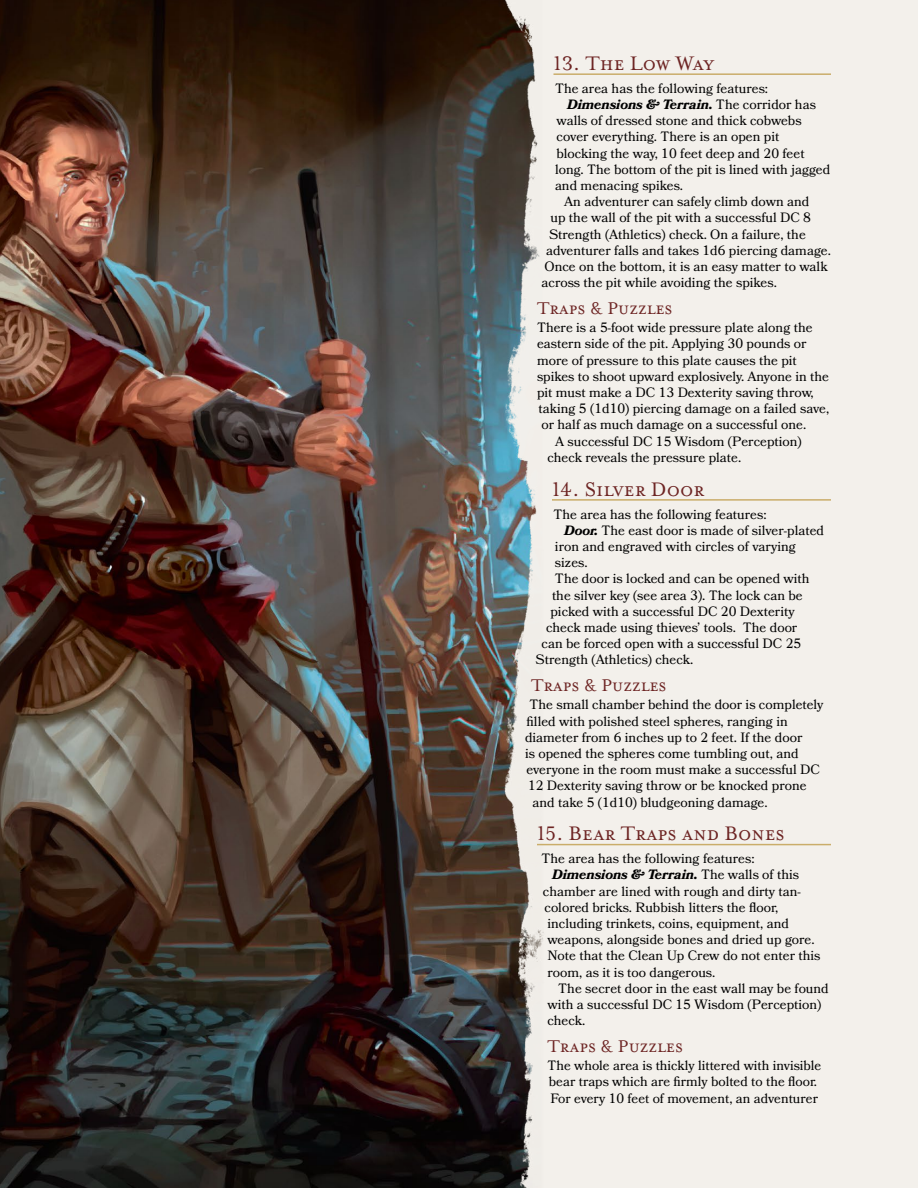
<style>
.page{position:relative;width:918px;height:1188px;background:#fff}
.page>*{position:absolute;margin:0;border:0;box-sizing:border-box;transform-origin:0 0}
.t1{font:22.5px "Mrs Eaves OT";color:#6d2423}
.t2{font:19.5px "Mrs Eaves OT";color:#6d2423}
.t3{font:13.5px/16.2px "Bookmania";color:#000}
.t4{font:italic 700 13.5px "Bookmania";color:#000}
.s1{font-weight:400;font-style:normal}
.s2{font-weight:700;font-style:italic}
</style>
<div class="page">
<img style="left:0;top:0;width:757px;height:1188px">
<hr style="left:554px;top:73px;width:277px;height:2px;background:#caad6a">
<hr style="left:552px;top:499px;width:279px;height:2px;background:#caad6a">
<hr style="left:537px;top:844px;width:294px;height:1px;background:#caad6a">
<h1 class="t1" style="left:554px;top:50px;width:162px">13. The Low Way</h1>
<p class="t3" style="left:555px;top:80px;width:215px">The area has the following features:</p>
<p class="t4" style="left:567px;top:97px;width:250px">Dimensions &amp; Terrain. <span class="s1">The corridor has</span></p>
<p class="t3" style="left:556px;top:113px;width:247px">walls of dressed stone and thick cobwebs</p>
<p class="t3" style="left:556px;top:129px;width:224px">cover everything. There is an open pit</p>
<p class="t3" style="left:556px;top:145px;width:250px">blocking the way, 10 feet deep and 20 feet</p>
<p class="t3" style="left:555px;top:161px;width:277px">long. The bottom of the pit is lined with jagged</p>
<p class="t3" style="left:555px;top:177px;width:130px">and menacing spikes.</p>
<p class="t3" style="left:564px;top:194px;width:247px">An adventurer can safely climb down and</p>
<p class="t3" style="left:551px;top:210px;width:262px">up the wall of the pit with a successful DC 8</p>
<p class="t3" style="left:549px;top:226px;width:258px">Strength (Athletics) check. On a failure, the</p>
<p class="t3" style="left:546px;top:242px;width:287px">adventurer falls and takes 1d6 piercing damage.</p>
<p class="t3" style="left:545px;top:258px;width:285px">Once on the bottom, it is an easy matter to walk</p>
<p class="t3" style="left:542px;top:275px;width:237px">across the pit while avoiding the spikes.</p>
<h2 class="t2" style="left:537px;top:297px;width:137px">Traps &amp; Puzzles</h2>
<p class="t3" style="left:537px;top:320px;width:277px">There is a 5-foot wide pressure plate along the</p>
<p class="t3" style="left:537px;top:336px;width:271px">eastern side of the pit. Applying 30 pounds or</p>
<p class="t3" style="left:537px;top:352px;width:261px">more of pressure to this plate causes the pit</p>
<p class="t3" style="left:537px;top:368px;width:294px">spikes to shoot upward explosively. Anyone in the</p>
<p class="t3" style="left:537px;top:384px;width:278px">pit must make a DC 13 Dexterity saving throw,</p>
<p class="t3" style="left:538px;top:401px;width:292px">taking 5 (1d10) piercing damage on a failed save,</p>
<p class="t3" style="left:541px;top:417px;width:266px">or half as much damage on a successful one.</p>
<p class="t3" style="left:555px;top:433px;width:248px">A successful DC 15 Wisdom (Perception)</p>
<p class="t3" style="left:547px;top:449px;width:195px">check reveals the pressure plate.</p>
<h1 class="t1" style="left:552px;top:476px;width:154px">14. Silver Door</h1>
<p class="t3" style="left:554px;top:506px;width:215px">The area has the following features:</p>
<p class="t3" style="left:564px;top:522px;width:261px"><span class="s2">Door.</span> The east door is made of silver-plated</p>
<p class="t3" style="left:555px;top:538px;width:243px">iron and engraved with circles of varying</p>
<p class="t3" style="left:555px;top:554px;width:34px">sizes.</p>
<p class="t3" style="left:555px;top:571px;width:256px">The door is locked and can be opened with</p>
<p class="t3" style="left:552px;top:587px;width:252px">the silver key (see area 3). The lock can be</p>
<p class="t3" style="left:551px;top:603px;width:246px">picked with a successful DC 20 Dexterity</p>
<p class="t3" style="left:546px;top:619px;width:253px">check made using thieves’ tools. The door</p>
<p class="t3" style="left:542px;top:635px;width:261px">can be forced open with a successful DC 25</p>
<p class="t3" style="left:536px;top:652px;width:159px">Strength (Athletics) check.</p>
<h2 class="t2" style="left:531px;top:674px;width:137px">Traps &amp; Puzzles</h2>
<p class="t3" style="left:530px;top:697px;width:296px">The small chamber behind the door is completely</p>
<p class="t3" style="left:527px;top:713px;width:263px">filled with polished steel spheres, ranging in</p>
<p class="t3" style="left:525px;top:729px;width:279px">diameter from 6 inches up to 2 feet. If the door</p>
<p class="t3" style="left:525px;top:745px;width:275px">is opened the spheres come tumbling out, and</p>
<p class="t3" style="left:527px;top:761px;width:295px">everyone in the room must make a successful DC</p>
<p class="t3" style="left:528px;top:778px;width:280px">12 Dexterity saving throw or be knocked prone</p>
<p class="t3" style="left:532px;top:794px;width:237px">and take 5 (1d10) bludgeoning damage.</p>
<h1 class="t1" style="left:537px;top:821px;width:249px">15. Bear Traps and Bones</h1>
<p class="t3" style="left:542px;top:851px;width:215px">The area has the following features:</p>
<p class="t4" style="left:552px;top:867px;width:248px">Dimensions &amp; Terrain. <span class="s1">The walls of this</span></p>
<p class="t3" style="left:543px;top:883px;width:259px">chamber are lined with rough and dirty tan-</p>
<p class="t3" style="left:544px;top:899px;width:235px">colored bricks. Rubbish litters the floor,</p>
<p class="t3" style="left:547px;top:915px;width:243px">including trinkets, coins, equipment, and</p>
<p class="t3" style="left:547px;top:932px;width:269px">weapons, alongside bones and dried up gore.</p>
<p class="t3" style="left:547px;top:948px;width:275px">Note that the Clean Up Crew do not enter this</p>
<p class="t3" style="left:547px;top:964px;width:169px">room, as it is too dangerous.</p>
<p class="t3" style="left:558px;top:980px;width:272px">The secret door in the east wall may be found</p>
<p class="t3" style="left:547px;top:996px;width:275px">with a successful DC 15 Wisdom (Perception)</p>
<p class="t3" style="left:547px;top:1013px;width:39px">check.</p>
<h2 class="t2" style="left:548px;top:1035px;width:137px">Traps &amp; Puzzles</h2>
<p class="t3" style="left:548px;top:1058px;width:275px">The whole area is thickly littered with invisible bear traps which are firmly bolted to the floor.<br>For every 10 feet of movement, an adventurer</p>
</div>
